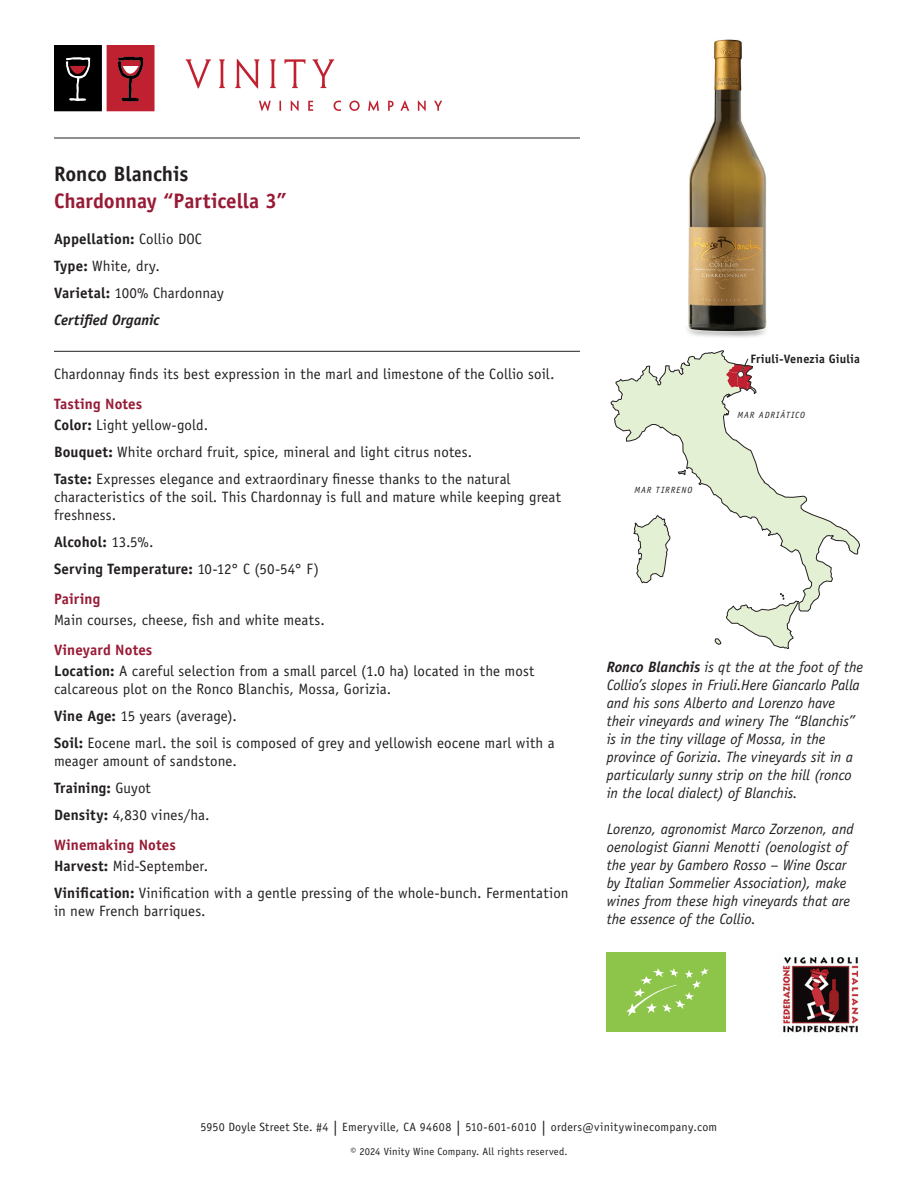
<style>
.page{position:relative;width:918px;height:1188px;background:#fff}
.page>*{position:absolute;margin:0;border:0;box-sizing:border-box;transform-origin:0 0}
.t1{font:700 21px "Officina Sans Std";letter-spacing:-.005em;color:#981a35}
.t2{font:700 21px "Officina Sans Std";letter-spacing:-.005em;color:#231f20}
.t3{font:15px/27px "Officina Sans Std";letter-spacing:.005em;color:#231f20}
.t4{font:italic 15px/18px "Officina Sans Std";color:#231f20}
.t5{font:700 15px/27px "Officina Sans Std";letter-spacing:.005em;color:#231f20}
.t6{font:700 15px/21px "Officina Sans Std";letter-spacing:.005em;color:#981a35}
.t7{font:700 12.15px "Officina Sans Std";letter-spacing:.01em;color:#231f20}
.t8{font:12px "Officina Sans Std";letter-spacing:.025em;color:#231f20}
.t9{font:10.5px "Officina Sans Std";letter-spacing:.02em;color:#231f20}
.t10{font:italic 9px "Officina Sans Std";letter-spacing:.105em;color:#231f20}
.s1{font-weight:700}
.s2{font-weight:700;font-style:italic}
.s3{font-weight:700;color:#981a35}
.s4{font-weight:400}
.s5{color:#231f20}
.s6{font-weight:400;color:#231f20}
.s7{font-size:15px}
</style>
<div class="page">
<img style="left:782px;top:957px;width:77px;height:76px">
<div style="left:607px;top:952px;width:119px;height:80px;background:#8dc54b"></div>
<svg style="left:626px;top:968px;width:83px;height:48px"></svg>
<hr style="left:54px;top:351px;width:526px;height:1px;background:#231f20">
<img style="left:687px;top:39px;width:80px;height:299px">
<svg style="left:611px;top:351px;width:249px;height:298px"></svg>
<hr style="left:54px;top:138px;width:526px;height:1px;background:#231f20">
<svg style="left:54px;top:45px;width:101px;height:66px"></svg>
<svg style="left:186px;top:59px;width:25px;height:29px"></svg>
<svg style="left:219px;top:59px;width:6px;height:29px"></svg>
<svg style="left:235px;top:59px;width:24px;height:29px"></svg>
<svg style="left:270px;top:59px;width:6px;height:29px"></svg>
<svg style="left:284px;top:59px;width:21px;height:29px"></svg>
<svg style="left:313px;top:59px;width:21px;height:29px"></svg>
<svg style="left:259px;top:101px;width:12px;height:10px"></svg>
<svg style="left:279px;top:101px;width:2px;height:10px"></svg>
<svg style="left:291px;top:101px;width:8px;height:10px"></svg>
<svg style="left:308px;top:101px;width:5px;height:10px"></svg>
<svg style="left:334px;top:101px;width:7px;height:10px"></svg>
<svg style="left:349px;top:101px;width:11px;height:10px"></svg>
<svg style="left:368px;top:101px;width:11px;height:10px"></svg>
<svg style="left:388px;top:101px;width:6px;height:10px"></svg>
<svg style="left:401px;top:101px;width:8px;height:10px"></svg>
<svg style="left:418px;top:101px;width:8px;height:10px"></svg>
<svg style="left:434px;top:101px;width:8px;height:10px"></svg>
<h1 class="t2" style="left:54px;top:160px;width:136px">Ronco Blanchis</h1>
<h1 class="t1" style="left:54px;top:187px;width:235px">Chardonnay “Particella 3”</h1>
<p class="t3" style="left:54px;top:225px;width:171px"><span class="s1">Appellation:</span> Collio DOC<br><span class="s1">Type:</span> White, dry.<br><span class="s1">Varietal:</span> 100% Chardonnay<br><span class="s2">Certified Organic</span></p>
<p class="t3" style="left:54px;top:360px;width:502px">Chardonnay finds its best expression in the marl and limestone of the Collio soil.</p>
<p class="t3" style="left:54px;top:393px;width:156px;line-height:21px"><span class="s3">Tasting Notes<br></span><span class="s1">Color:</span> Light yellow-gold.</p>
<p class="t3" style="left:54px;top:438px;width:458px"><span class="s1">Bouquet:</span> White orchard fruit, spice, mineral and light citrus notes.<br><span class="s1">Taste:</span> Expresses elegance and extraordinary finesse thanks to the natural</p>
<p class="t3" style="left:54px;top:488px;width:509px;line-height:18px">characteristics of the soil. This Chardonnay is full and mature while keeping great freshness.</p>
<p class="t5" style="left:54px;top:528px;width:267px">Alcohol: <span class="s4">13.5%.<br></span>Serving Temperature: <span class="s4">10-12° C (50-54° F)</span></p>
<p class="t6" style="left:54px;top:588px;width:48px">Pairing</p>
<p class="t3" style="left:54px;top:606px;width:272px">Main courses, cheese, fish and white meats.</p>
<p class="t3" style="left:54px;top:639px;width:482px;line-height:21px"><span class="s3">Vineyard Notes<br></span><span class="s1">Location:</span> A careful selection from a small parcel (1.0 ha) located in the most</p>
<p class="t3" style="left:54px;top:675px;width:502px">calcareous plot on the Ronco Blanchis, Mossa, Gorizia.<br><span class="s1">Vine Age:</span> 15 years (average).<br><span class="s1">Soil:</span> Eocene marl. the soil is composed of grey and yellowish eocene marl with a</p>
<p class="t3" style="left:54px;top:747px;width:184px">meager amount of sandstone.<br><span class="s1">Training:</span> Guyot<br><span class="s1">Density:</span> 4,830 vines/ha.</p>
<p class="t6" style="left:54px;top:834px;width:156px">Winemaking Notes<br><span class="s5">Harvest:</span> <span class="s6">Mid-September.</span></p>
<p class="t3" style="left:54px;top:884px;width:516px;line-height:18px"><span class="s1">Vinification:</span> Vinification with a gentle pressing of the whole-bunch. Fermentation in new French barriques.</p>
<p class="t7" style="left:750px;top:351px;width:111px">Friuli-Venezia Giulia</p>
<p class="t10" style="left:634px;top:484px;width:59px">MAR TIRRENO</p>
<p class="t10" style="left:737px;top:410px;width:69px">MAR ADRIÁTICO</p>
<p class="t4" style="left:607px;top:658px;width:258px"><span class="s1">Ronco Blanchis</span> is qt the at the foot of the Collio’s slopes in Friuli.Here Giancarlo Palla and his sons Alberto and Lorenzo have their vineyards and winery The “Blanchis” is in the tiny village of Mossa, in the province of Gorizia. The vineyards sit in a particularly sunny strip on the hill (ronco in the local dialect) of Blanchis.</p>
<p class="t4" style="left:607px;top:820px;width:249px">Lorenzo, agronomist Marco Zorzenon, and oenologist Gianni Menotti (oenologist of the year by Gambero Rosso – Wine Oscar by Italian Sommelier Association), make wines from these high vineyards that are the essence of the Collio.</p>
<p class="t8" style="left:201px;top:1120px;width:518px">5950 Doyle Street Ste. #4 <span class="s7">|</span> Emeryville, CA 94608 <span class="s7">|</span> 510-601-6010 <span class="s7">|</span> orders@vinitywinecompany.com</p>
<p class="t9" style="left:350px;top:1145px;width:219px">© 2024 Vinity Wine Company. All rights reserved.</p>
</div>
